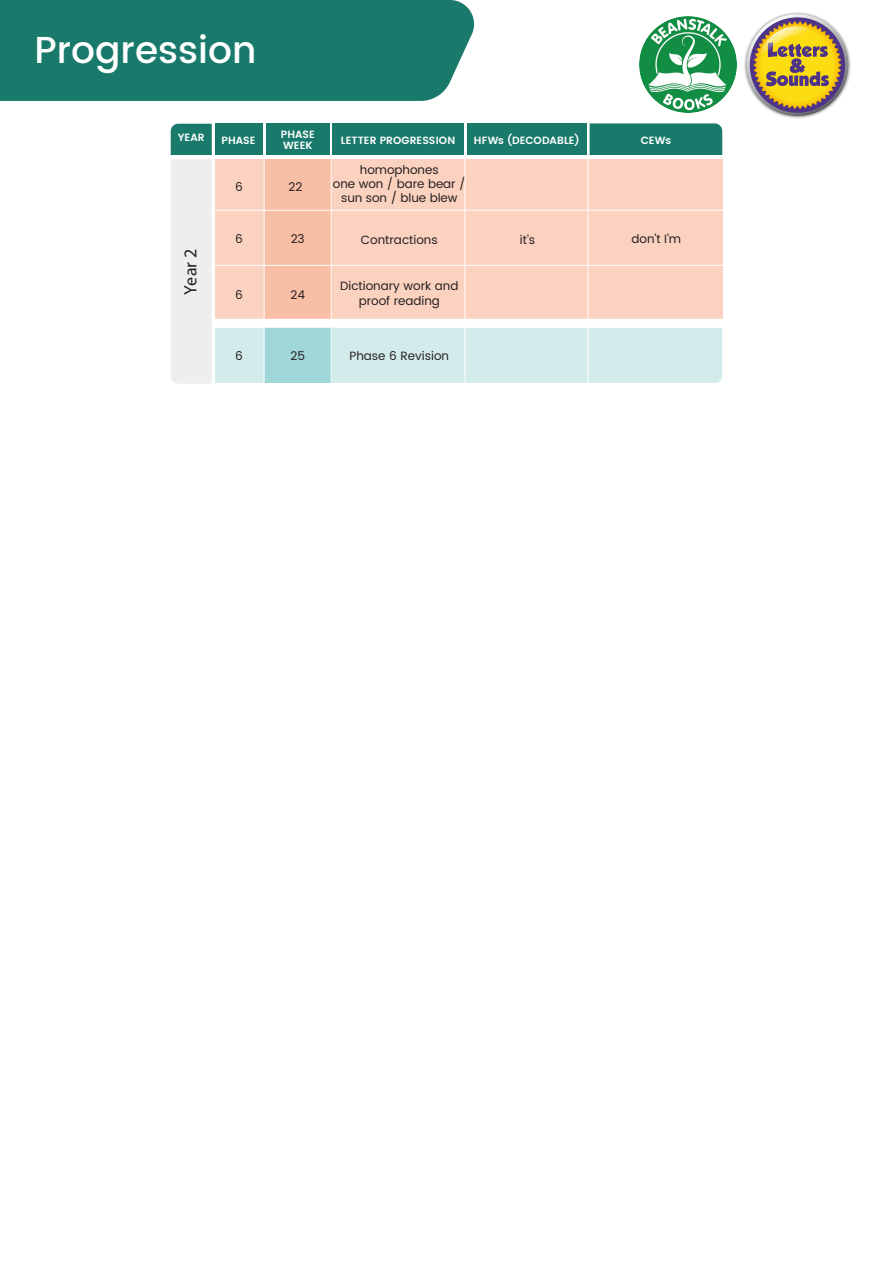
<style>
.page{position:relative;width:893px;height:1263px;background:#fff}
.page>*{position:absolute;margin:0;border:0;box-sizing:border-box;transform-origin:0 0}
.t1{font:500 37.5px "Poppins";color:#fff}
.t2{font:600 27px "Poppins";letter-spacing:.01em;color:#fff}
.t3{font:18px "Myriad Pro";color:#231f20}
.t4{font:12px/14.4px "Poppins";color:#231f20;text-align:center}
.t5{font:600 10.5px/10.5px "Poppins";letter-spacing:.01em;color:#fff}
</style>
<div class="page">
<svg style="left:171px;top:123px;width:551px;height:261px;background:#d4cdc0"></svg>
<hr style="left:331px;top:158px;width:1px;height:227px;background:#fff">
<hr style="left:465px;top:158px;width:1px;height:227px;background:#fff">
<hr style="left:587px;top:158px;width:1px;height:227px;background:#fff">
<hr style="left:264px;top:158px;width:1px;height:227px;background:#fff">
<hr style="left:215px;top:210px;width:508px;height:1px;background:#fff">
<hr style="left:215px;top:265px;width:508px;height:1px;background:#fff">
<div style="left:214px;top:319px;width:509px;height:9px;background:#fff"></div>
<div style="left:0;top:0;width:474px;height:101px;background:#197a6b"></div>
<img style="left:640px;top:16px;width:96px;height:97px">
<img style="left:744px;top:12px;width:107px;height:107px">
<svg style="left:747px;top:15px;width:100px;height:100px"></svg>
<div style="left:750px;top:17px;width:95px;height:96px;background:#4e3388;border-radius:50%"></div>
<svg style="left:753px;top:21px;width:89px;height:88px"></svg>
<h1 class="t1" style="left:35px;top:22px;width:223px">Progression</h1>
<h2 class="t2" style="left:64px;top:30px;width:168px">Progression</h2>
<p class="t5" style="left:281px;top:130px;width:35px">PHASE<br>WEEK</p>
<p class="t5" style="left:178px;top:133px;width:28px">YEAR</p>
<p class="t5" style="left:222px;top:136px;width:35px">PHASE</p>
<p class="t5" style="left:341px;top:136px;width:116px">LETTER PROGRESSION</p>
<p class="t5" style="left:474px;top:136px;width:107px">HFWs (DECODABLE)</p>
<p class="t5" style="left:641px;top:136px;width:32px">CEWs</p>
<h3 class="t3" style="left:179px;top:295px;width:48px;rotate:-90deg">Year 2</h3>
<p class="t4" style="left:235px;top:180px;width:9px">6</p>
<p class="t4" style="left:289px;top:180px;width:15px">22</p>
<p class="t4" style="left:235px;top:232px;width:9px">6</p>
<p class="t4" style="left:291px;top:232px;width:16px">23</p>
<p class="t4" style="left:235px;top:288px;width:9px">6</p>
<p class="t4" style="left:290px;top:288px;width:16px">24</p>
<p class="t4" style="left:235px;top:349px;width:9px">6</p>
<p class="t4" style="left:290px;top:349px;width:16px">25</p>
<p class="t4" style="left:333px;top:162px;width:134px">homophones<br>one won / bare bear / sun son / blue blew</p>
<p class="t4" style="left:361px;top:232px;width:78px">Contractions</p>
<p class="t4" style="left:520px;top:232px;width:17px">it’s</p>
<p class="t4" style="left:631px;top:232px;width:51px">don’t I’m</p>
<p class="t4" style="left:340px;top:279px;width:120px">Dictionary work and proof reading</p>
<p class="t4" style="left:349px;top:348px;width:101px">Phase 6 Revision</p>
</div>
